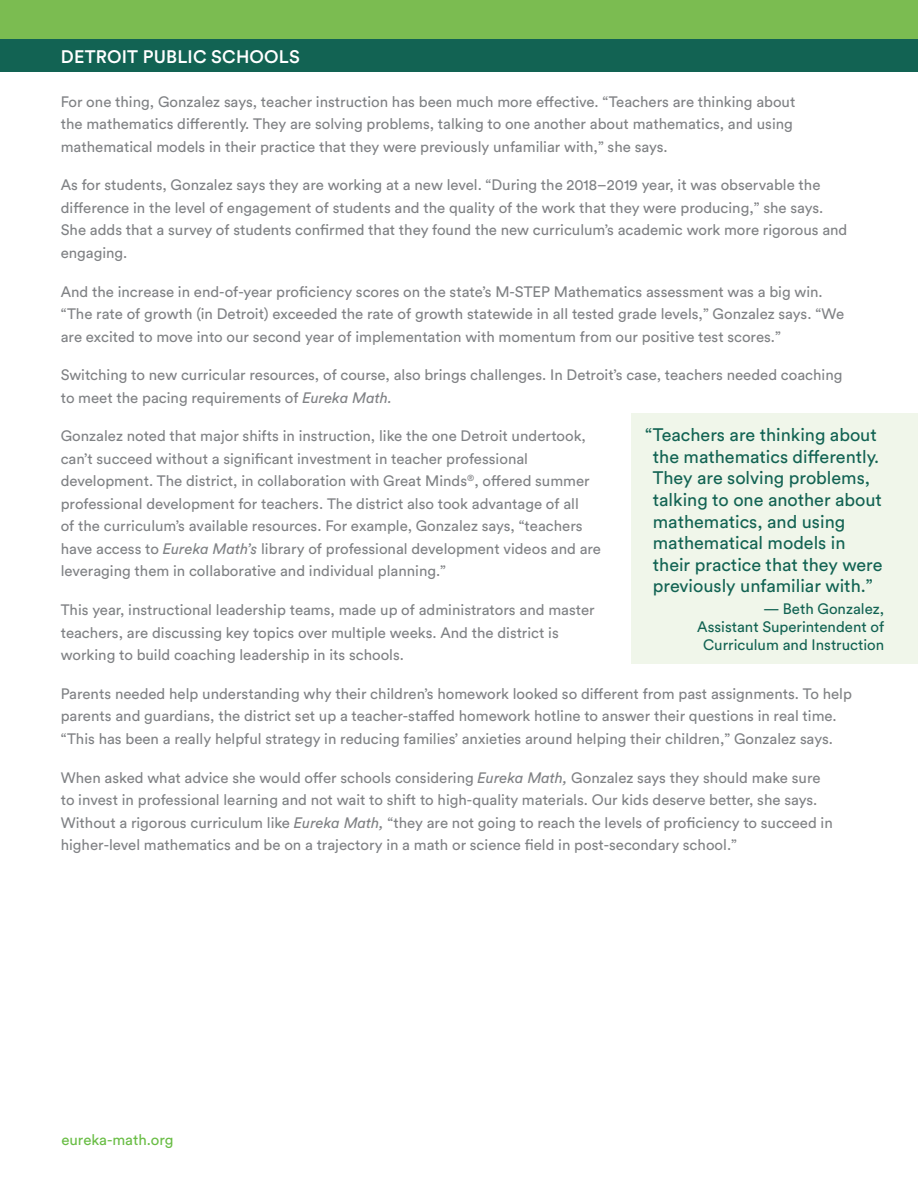
<style>
.page{position:relative;width:918px;height:1188px;background:#fff}
.page>*{position:absolute;margin:0;border:0;box-sizing:border-box;transform-origin:0 0}
.t1{font:18px/21.6px "Circular Std";color:#126353}
.t2{font:500 18px "Circular Std";letter-spacing:.01em;color:#fff}
.Text{font:15px/22.5px "Circular Std";color:#808285}
.t3{font:15px/18px "Circular Std";color:#126353;text-align:right}
.t4{font:15px "Circular Std";color:#69bd45}
.s1{font-style:italic}
</style>
<div class="page">
<div style="left:0;top:0;width:918px;height:40px;background:#7bbc51"></div>
<div style="left:0;top:40px;width:918px;height:32px;background:#126353"></div>
<div style="left:632px;top:413px;width:286px;height:250px;background:#f0f6ea"></div>
<p class="t2" style="left:61px;top:45px;width:241px">DETROIT PUBLIC SCHOOLS</p>
<p class="Text" style="left:61px;top:90px;width:736px">For one thing, Gonzalez says, teacher instruction has been much more effective. “Teachers are thinking about the mathematics differently. They are solving problems, talking to one another about mathematics, and using mathematical models in their practice that they were previously unfamiliar with,” she says.</p>
<p class="Text" style="left:61px;top:174px;width:788px">As for students, Gonzalez says they are working at a new level. “During the 2018–2019 year, it was observable the difference in the level of engagement of students and the quality of the work that they were producing,” she says.<br>She adds that a survey of students confirmed that they found the new curriculum’s academic work more rigorous and engaging.</p>
<p class="Text" style="left:61px;top:280px;width:785px">And the increase in end-of-year proficiency scores on the state’s M-STEP Mathematics assessment was a big win. “The rate of growth (in Detroit) exceeded the rate of growth statewide in all tested grade levels,” Gonzalez says. “We are excited to move into our second year of implementation with momentum from our positive test scores.”</p>
<p class="Text" style="left:61px;top:364px;width:783px">Switching to new curricular resources, of course, also brings challenges. In Detroit’s case, teachers needed coaching to meet the pacing requirements of <span class="s1">Eureka Math.</span></p>
<p class="Text" style="left:61px;top:425px;width:542px">Gonzalez noted that major shifts in instruction, like the one Detroit undertook, can’t succeed without a significant investment in teacher professional development. The district, in collaboration with Great Minds<sup>®</sup>, offered summer professional development for teachers. The district also took advantage of all<br>of the curriculum’s available resources. For example, Gonzalez says, “teachers have access to <span class="s1">Eureka Math’s</span> library of professional development videos and are leveraging them in collaborative and individual planning.”</p>
<p class="Text" style="left:61px;top:598px;width:535px">This year, instructional leadership teams, made up of administrators and master teachers, are discussing key topics over multiple weeks. And the district is working to build coaching leadership in its schools.</p>
<p class="Text" style="left:61px;top:682px;width:793px">Parents needed help understanding why their children’s homework looked so different from past assignments. To help parents and guardians, the district set up a teacher-staffed homework hotline to answer their questions in real time. “This has been a really helpful strategy in reducing families’ anxieties around helping their children,” Gonzalez says.</p>
<p class="Text" style="left:61px;top:766px;width:774px">When asked what advice she would offer schools considering <span class="s1">Eureka Math,</span> Gonzalez says they should make sure to invest in professional learning and not wait to shift to high-quality materials. Our kids deserve better, she says.<br>Without a rigorous curriculum like <span class="s1">Eureka Math,</span> “they are not going to reach the levels of proficiency to succeed in higher-level mathematics and be on a trajectory in a math or science field in post-secondary school.”</p>
<p class="t1" style="left:653px;top:424px;width:231px;text-indent:-8px">“Teachers are thinking about the mathematics differently.<br>They are solving problems, talking to one another about mathematics, and using mathematical models in their practice that they were previously unfamiliar with.”</p>
<p class="t3" style="left:697px;top:599px;width:189px">— Beth Gonzalez,<br>Assistant Superintendent of<br>Curriculum and Instruction</p>
<p class="t4" style="left:62px;top:1130px;width:113px">eureka-math.org</p>
</div>
